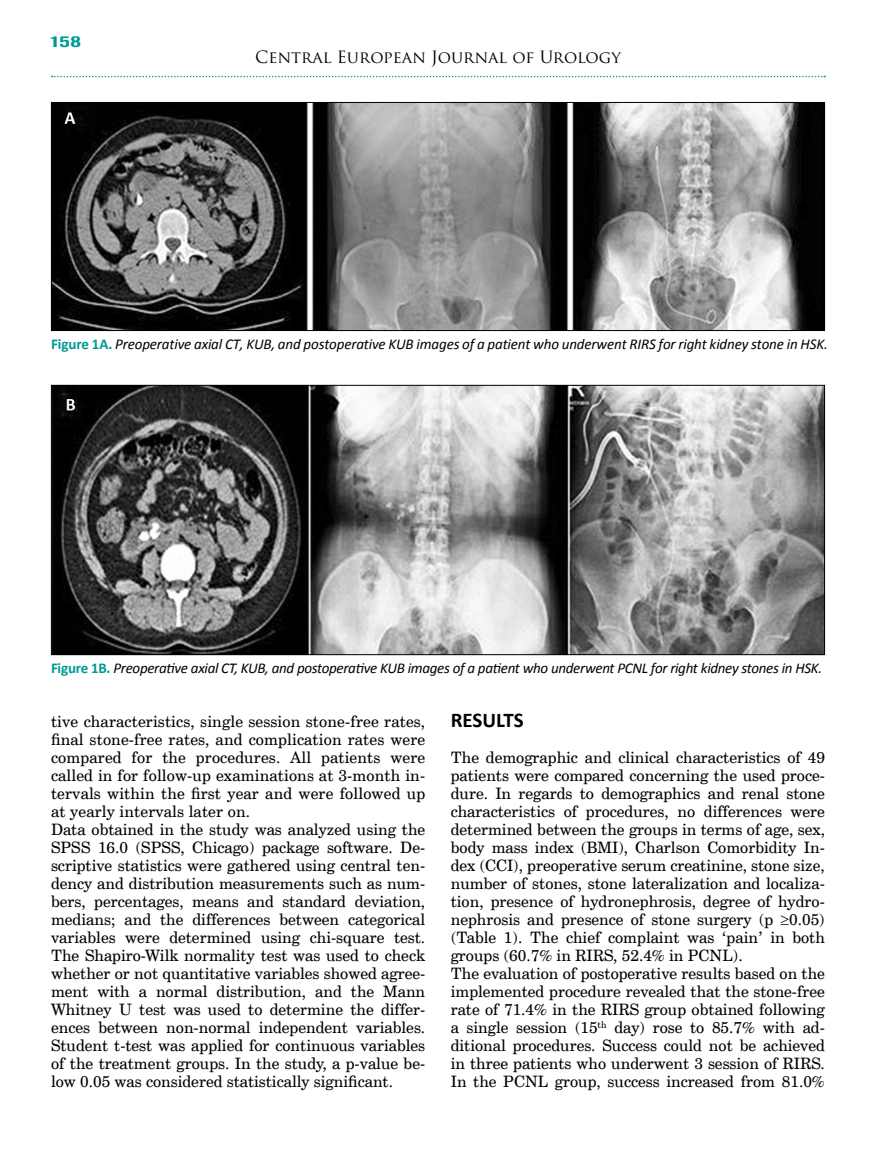
<style>
.page{position:relative;width:893px;height:1174px;background:#fff}
.page>*{position:absolute;margin:0;border:0;box-sizing:border-box;transform-origin:0 0}
.t1{font:700 21px "Calibri";letter-spacing:-.005em;color:#000}
.t2{font:16.5px "Trajan Pro";color:#000}
.t3{font:15.75px/18px "Cent Schbook EU";color:#000}
.t4{font:italic 15px "Calibri";letter-spacing:-.01em;color:#000}
.t5{font:15px "Alternate Gothic No 2 EU";color:#009a93;scale:2 1}
.s1{font-weight:700;font-style:normal;color:#009a93}
</style>
<div class="page">
<svg style="left:52px;top:76px;width:773px;height:1px"></svg>
<img style="left:53px;top:104px;width:770px;height:225px">
<div style="left:51px;top:102px;width:774px;height:229px;border:1px solid #000"></div>
<img style="left:53px;top:387px;width:770px;height:266px">
<p class="t5" style="left:51px;top:33px;width:17px">158</p>
<p class="t2" style="left:255px;top:47px;width:367px">Central European Journal of Urology</p>
<p class="t4" style="left:51px;top:334px;width:778px"><span class="s1">Figure 1A.</span> Preoperative axial CT, KUB, and postoperative KUB images of a patient who underwent RIRS for right kidney stone in HSK.</p>
<p class="t4" style="left:51px;top:658px;width:773px"><span class="s1">Figure 1B.</span> Preoperative axial CT, KUB, and postoperative KUB images of a patient who underwent PCNL for right kidney stones in HSK.</p>
<p class="t3" style="left:51px;top:713px;width:376px">tive characteristics, single session stone-free rates, final stone-free rates, and complication rates were compared for the procedures. All patients were called in for follow-up examinations at 3-month in&shy;tervals within the first year and were followed up at yearly intervals later on.<br>Data obtained in the study was analyzed using the SPSS 16.0 (SPSS, Chicago) package software. De&shy;scriptive statistics were gathered using central ten&shy;dency and distribution measurements such as num&shy;bers, percentages, means and standard deviation, medians; and the differences between categorical variables were determined using chi-square test.<br>The Shapiro-Wilk normality test was used to check whether or not quantitative variables showed agree&shy;ment with a normal distribution, and the Mann Whitney U test was used to determine the differ&shy;ences between non-normal independent variables.<br>Student t-test was applied for continuous variables of the treatment groups. In the study, a p-value be&shy;low 0.05 was considered statistically significant.</p>
<h1 class="t1" style="left:451px;top:706px;width:75px">RESULTS</h1>
<p class="t3" style="left:451px;top:749px;width:376px">The demographic and clinical characteristics of 49 patients were compared concerning the used proce&shy;dure. In regards to demographics and renal stone characteristics of procedures, no differences were determined between the groups in terms of age, sex, body mass index (BMI), Charlson Comorbidity In&shy;dex (CCI), preoperative serum creatinine, stone size, number of stones, stone lateralization and localiza&shy;tion, presence of hydronephrosis, degree of hydro&shy;nephrosis and presence of stone surgery (p ≥0.05) (Table 1). The chief complaint was ‘pain’ in both groups (60.7% in RIRS, 52.4% in PCNL).<br>The evaluation of postoperative results based on the implemented procedure revealed that the stone-free rate of 71.4% in the RIRS group obtained following a single session (15<sup>th</sup> day) rose to 85.7% with ad&shy;ditional procedures. Success could not be achieved in three patients who underwent 3 session of RIRS.<br>In the PCNL group, success increased from 81.0%</p>
</div>
